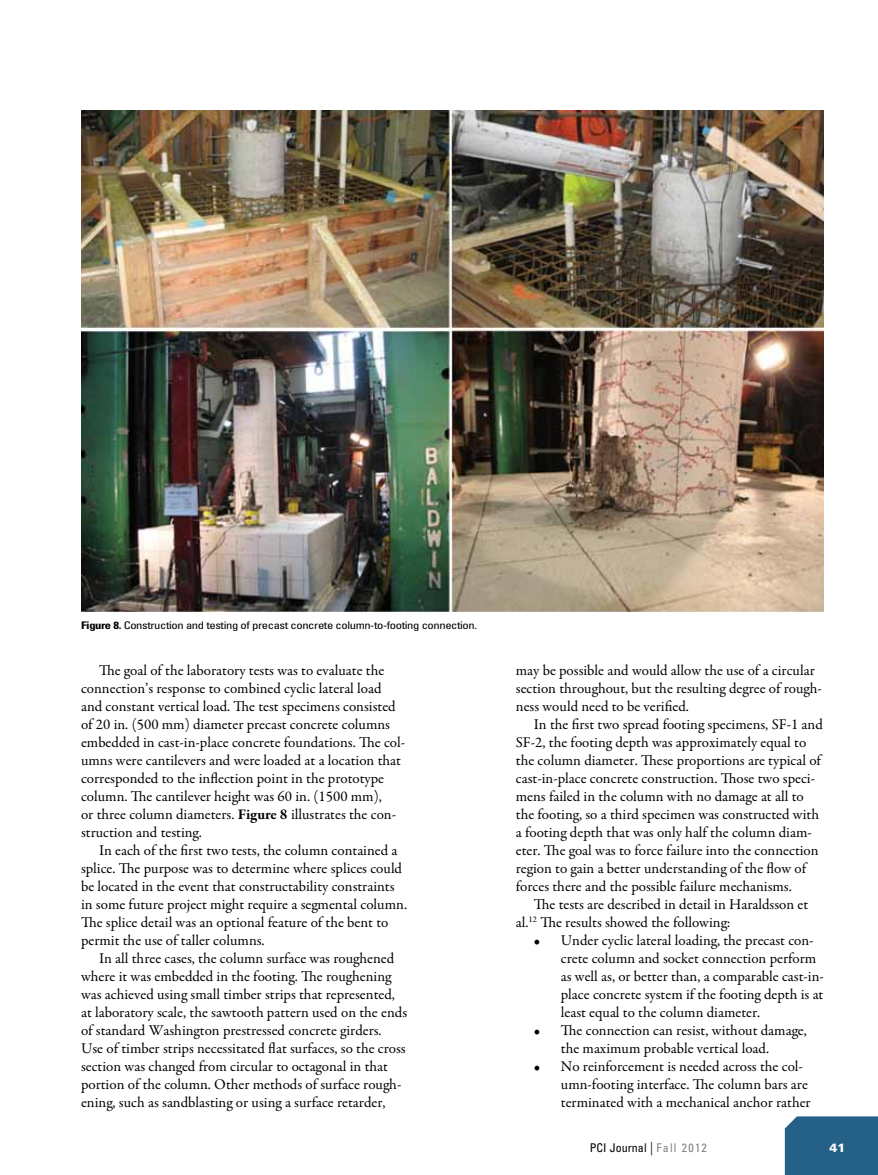
<style>
.page{position:relative;width:878px;height:1175px;background:#fff}
.page>*{position:absolute;margin:0;border:0;box-sizing:border-box;transform-origin:0 0}
.t1{font:15px/18px "Garamond Premr Pro";color:#000}
.t2{font:condensed 12px "Univers LT Std";letter-spacing:.005em;color:#000}
.t3{font:900 12px "Univers LT Std";color:#fff}
.t4{font:condensed 10.5px "Univers LT Std";letter-spacing:-.03em;color:#000;scale:1.2 1}
.s1{font-weight:700}
.s2{font-weight:300;font-size:13.5px}
.s3{color:#808285}
</style>
<div class="page">
<div style="left:784px;top:1116px;width:94px;height:58px;background:#256186"></div>
<img style="left:81px;top:110px;width:743px;height:501px">
<p class="t4" style="left:81px;top:618px;width:331px"><span class="s1">Figure 8.</span> Construction and testing of precast concrete column-to-footing connection.</p>
<p class="t1" style="left:81px;top:662px;width:325px;text-indent:18px">The goal of the laboratory tests was to evaluate the connection’s response to combined cyclic lateral load and constant vertical load. The test specimens consisted of 20 in. (500 mm) diameter precast concrete columns embedded in cast-in-place concrete foundations. The col&shy;umns were cantilevers and were loaded at a location that corresponded to the inflection point in the prototype column. The cantilever height was 60 in. (1500 mm),<br>or three column diameters. <span class="s1">Figure 8</span> illustrates the con&shy;struction and testing.</p>
<p class="t1" style="left:81px;top:842px;width:327px;text-indent:18px">In each of the first two tests, the column contained a splice. The purpose was to determine where splices could be located in the event that constructability constraints in some future project might require a segmental column.<br>The splice detail was an optional feature of the bent to permit the use of taller columns.</p>
<p class="t1" style="left:81px;top:950px;width:327px;text-indent:18px">In all three cases, the column surface was roughened where it was embedded in the footing. The roughening was achieved using small timber strips that represented, at laboratory scale, the sawtooth pattern used on the ends of standard Washington prestressed concrete girders.<br>Use of timber strips necessitated flat surfaces, so the cross section was changed from circular to octagonal in that portion of the column. Other methods of surface rough&shy;ening, such as sandblasting or using a surface retarder,</p>
<p class="t1" style="left:516px;top:662px;width:307px">may be possible and would allow the use of a circular section throughout, but the resulting degree of rough&shy;ness would need to be verified.</p>
<p class="t1" style="left:516px;top:716px;width:308px;text-indent:18px">In the first two spread footing specimens, SF-1 and SF-2, the footing depth was approximately equal to the column diameter. These proportions are typical of cast-in-place concrete construction. Those two speci&shy;mens failed in the column with no damage at all to the footing, so a third specimen was constructed with a footing depth that was only half the column diam&shy;eter. The goal was to force failure into the connection region to gain a better understanding of the flow of forces there and the possible failure mechanisms.</p>
<p class="t1" style="left:516px;top:896px;width:294px;text-indent:18px">The tests are described in detail in Haraldsson et al.<sup>12</sup> The results showed the following:</p>
<p class="t1" style="left:561px;top:932px;width:264px;text-indent:-27px">• Under cyclic lateral loading, the precast con&shy;crete column and socket connection perform as well as, or better than, a comparable cast-in&shy;place concrete system if the footing depth is at least equal to the column diameter.</p>
<p class="t1" style="left:561px;top:1022px;width:247px;text-indent:-27px">• The connection can resist, without damage, the maximum probable vertical load.</p>
<p class="t1" style="left:561px;top:1058px;width:251px;text-indent:-27px">• No reinforcement is needed across the col&shy;umn-footing interface. The column bars are terminated with a mechanical anchor rather</p>
<p class="t2" style="left:589px;top:1140px;width:119px">PCI Journal <span class="s2">|</span> <span class="s3">Fall 2012</span></p>
<p class="t3" style="left:829px;top:1140px;width:18px">41</p>
</div>
